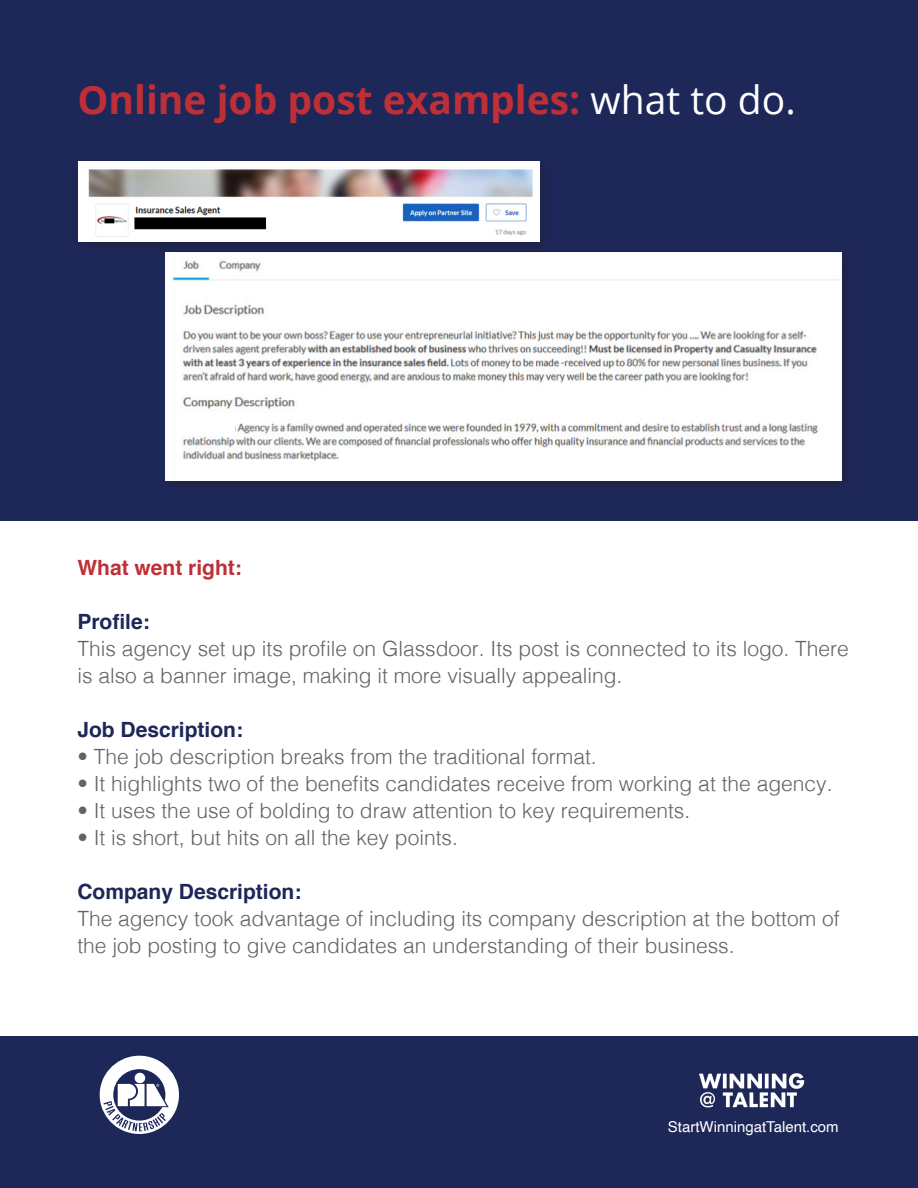
<style>
.page{position:relative;width:918px;height:1188px;background:#fff}
.page>*{position:absolute;margin:0;border:0;box-sizing:border-box;transform-origin:0 0}
.t1{font:700 39px "Open Sans";color:#bf2f38}
.t2{font:300 21px/27px "Helvetica";color:#636366}
.t3{font:700 21px "Helvetica";color:#1d2758}
.t4{font:700 21px "Helvetica";color:#bf2f38}
.t5{font:15px "Helvetica";color:#fff}
.s1{font-weight:400;color:#fff}
</style>
<div class="page">
<div style="left:0;top:0;width:918px;height:521px;background:#1d2758"></div>
<div style="left:75px;top:158px;width:477px;height:96px;background:#231f20;opacity:.3"></div>
<img style="left:78px;top:161px;width:461px;height:80px">
<div style="left:162px;top:249px;width:693px;height:244px;background:#231f20;opacity:.3"></div>
<img style="left:165px;top:253px;width:676px;height:227px">
<div style="left:0;top:1037px;width:918px;height:151px;background:#1d2758"></div>
<img style="left:699px;top:1073px;width:106px;height:35px">
<svg style="left:100px;top:1056px;width:79px;height:78px"></svg>
<p class="t1" style="left:77px;top:72px;width:720px">Online job post examples: <span class="s1">what to do.</span></p>
<p class="t4" style="left:77px;top:550px;width:166px">What went right:</p>
<p class="t3" style="left:77px;top:604px;width:74px">Profile:</p>
<p class="t2" style="left:77px;top:633px;width:773px">This agency set up its profile on Glassdoor. Its post is connected to its logo. There is also a banner image, making it more visually appealing.</p>
<p class="t3" style="left:77px;top:712px;width:167px">Job Description:</p>
<p class="t2" style="left:77px;top:741px;width:521px">• The job description breaks from the traditional format.</p>
<p class="t2" style="left:77px;top:768px;width:757px">• It highlights two of the benefits candidates receive from working at the agency.</p>
<p class="t2" style="left:77px;top:795px;width:614px">• It uses the use of bolding to draw attention to key requirements.</p>
<p class="t2" style="left:77px;top:822px;width:382px">• It is short, but hits on all the key points.</p>
<p class="t3" style="left:77px;top:874px;width:226px">Company Description:</p>
<p class="t2" style="left:77px;top:903px;width:764px">The agency took advantage of including its company description at the bottom of the job posting to give candidates an understanding of their business.</p>
<p class="t5" style="left:668px;top:1115px;width:172px">StartWinningatTalent.com</p>
</div>
